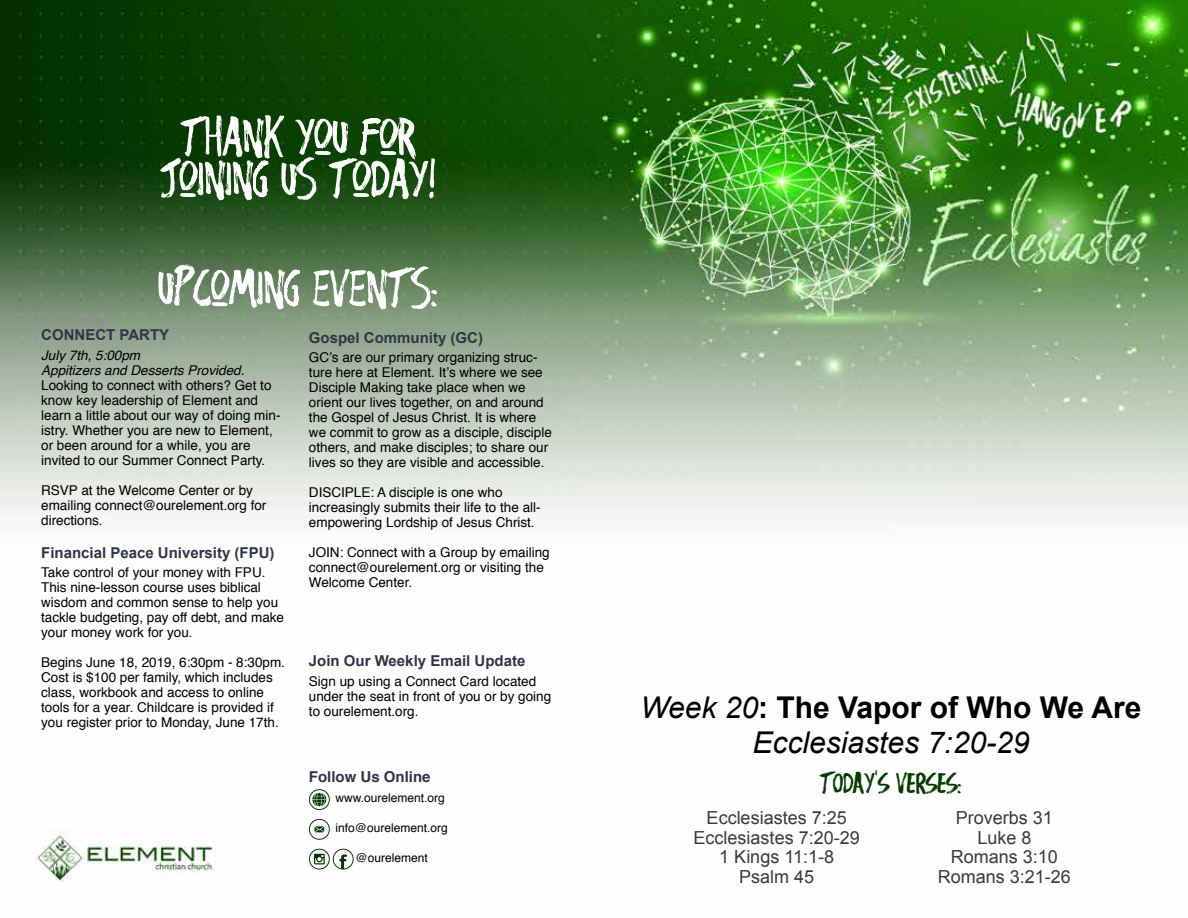
<style>
.page{position:relative;width:1188px;height:918px;background:#fff}
.page>*{position:absolute;margin:0;border:0;box-sizing:border-box;transform-origin:0 0}
.t1{font:51px/42px "Nigma";color:#fff;text-align:center}
.t2{font:italic 30px/34.5px "Arial";color:#000;text-align:center}
.t3{font:28.5px "Nigma";color:#073c00}
.t4{font:18px/19.5px "Arial";color:#3e3a39;text-align:center}
.t5{font:700 15px "Arial";color:#303647}
.t6{font:700 15px "Helvetica";color:#303647}
.t7{font:13.5px/15px "Helvetica";color:#000}
.t8{font:italic 13.5px/15px "Helvetica";color:#000}
.t9{font:12px "Helvetica";color:#000}
.s1{font-weight:700;font-style:normal}
</style>
<div class="page">
<img style="left:0;top:0;width:1188px;height:882px">
<svg style="left:309px;top:849px;width:45px;height:21px"></svg>
<svg style="left:309px;top:819px;width:21px;height:21px"></svg>
<svg style="left:309px;top:789px;width:21px;height:21px"></svg>
<h1 class="t1" style="left:161px;top:114px;width:276px">THANK YOU FOR<br>JOINING US TODAY!</h1>
<h1 class="t1" style="left:158px;top:265px;width:281px">UPCOMING EVENTS:</h1>
<p class="t5" style="left:41px;top:325px;width:130px">CONNECT PARTY</p>
<p class="t8" style="left:41px;top:348px;width:205px">July 7th, 5:00pm<br>Appitizers and Desserts Provided.</p>
<p class="t7" style="left:41px;top:378px;width:241px">Looking to connect with others? Get to know key leadership of Element and learn a little about our way of doing min&shy;istry. Whether you are new to Element, or been around for a while, you are invited to our Summer Connect Party.</p>
<p class="t7" style="left:41px;top:483px;width:227px">RSVP at the Welcome Center or by emailing connect@ourelement.org for directions.</p>
<p class="t5" style="left:41px;top:543px;width:235px">Financial Peace University (FPU)</p>
<p class="t7" style="left:41px;top:566px;width:244px">Take control of your money with FPU.<br>This nine-lesson course uses biblical wisdom and common sense to help you tackle budgeting, pay off debt, and make your money work for you.</p>
<p class="t7" style="left:41px;top:656px;width:245px">Begins June 18, 2019, 6:30pm - 8:30pm.<br>Cost is $100 per family, which includes class, workbook and access to online tools for a year. Childcare is provided if you register prior to Monday, June 17th.</p>
<p class="t5" style="left:309px;top:327px;width:176px">Gospel Community (GC)</p>
<p class="t7" style="left:309px;top:350px;width:245px">GC’s are our primary organizing struc&shy;ture here at Element. It’s where we see Disciple Making take place when we orient our lives together, on and around the Gospel of Jesus Christ. It is where we commit to grow as a disciple, disciple others, and make disciples; to share our lives so they are visible and accessible.</p>
<p class="t7" style="left:309px;top:485px;width:233px">DISCIPLE: A disciple is one who increasingly submits their life to the all&shy;empowering Lordship of Jesus Christ.</p>
<p class="t7" style="left:309px;top:545px;width:242px">JOIN: Connect with a Group by emailing connect@ourelement.org or visiting the<br>Welcome Center.</p>
<p class="t5" style="left:309px;top:651px;width:218px">Join Our Weekly Email Update</p>
<p class="t7" style="left:309px;top:674px;width:244px">Sign up using a Connect Card located under the seat in front of you or by going to ourelement.org.</p>
<p class="t6" style="left:309px;top:765px;width:123px">Follow Us Online</p>
<p class="t9" style="left:336px;top:788px;width:111px">www.ourelement.org</p>
<p class="t9" style="left:336px;top:818px;width:114px">info@ourelement.org</p>
<p class="t9" style="left:356px;top:848px;width:74px">@ourelement</p>
<h2 class="t2" style="left:640px;top:691px;width:503px">Week 20<span class="s1">: The Vapor of Who We Are<br></span>Ecclesiastes 7:20-29</h2>
<h3 class="t3" style="left:821px;top:763px;width:142px">TODAY’S VERSES:</h3>
<h3 class="t4" style="left:694px;top:808px;width:168px">Ecclesiastes 7:25<br>Ecclesiastes 7:20-29<br>1 Kings 11:1-8<br>Psalm 45</h3>
<h3 class="t4" style="left:938px;top:808px;width:135px">Proverbs 31<br>Luke 8<br>Romans 3:10<br>Romans 3:21-26</h3>
</div>
